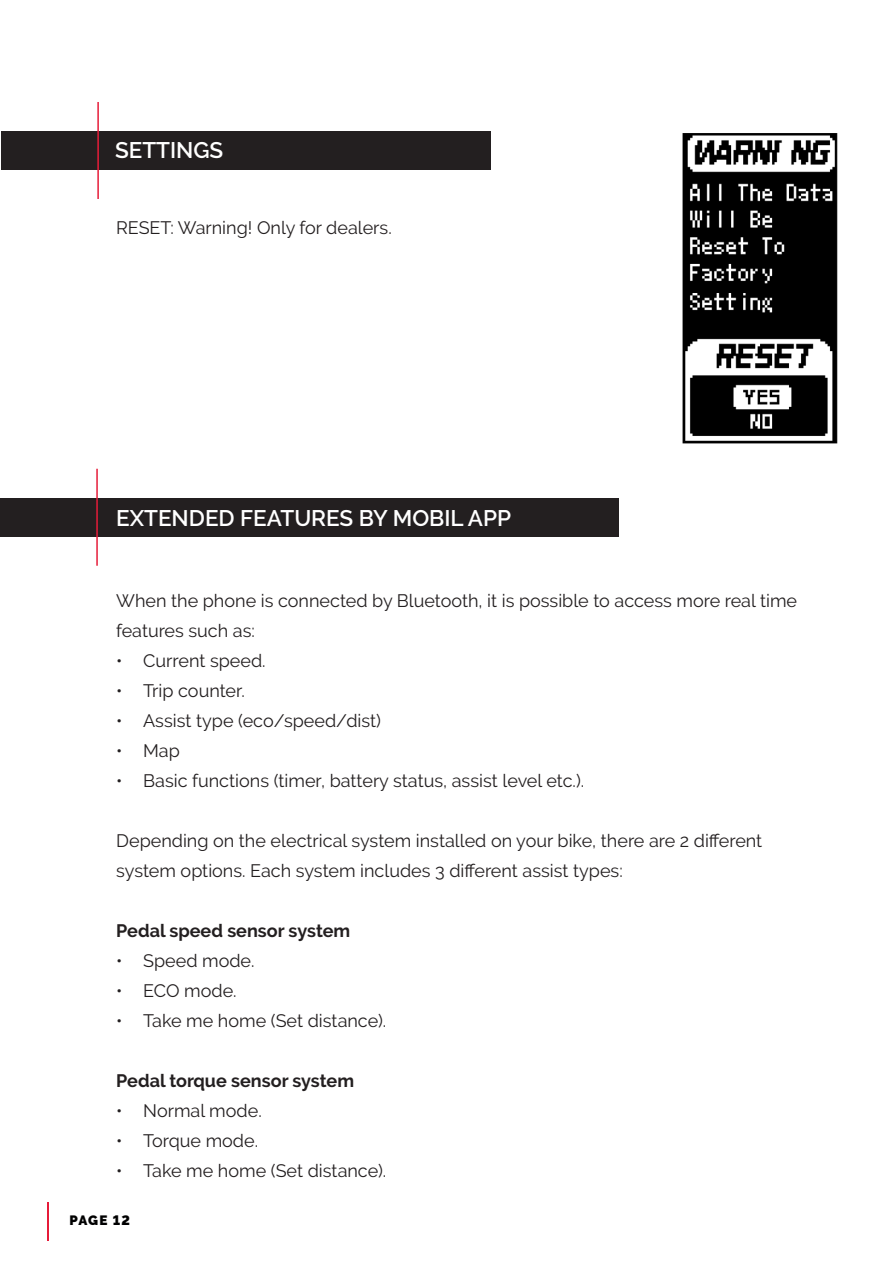
<style>
.page{position:relative;width:893px;height:1263px;background:#fff}
.page>*{position:absolute;margin:0;border:0;box-sizing:border-box;transform-origin:0 0}
.Overskrift_-_TOC{font:600 22.5px "Raleway";color:#fff}
.Overskrift_-_TOC_MAN{font:600 22.5px "Raleway";color:#fff}
.Brødtekst{font:18px/30px "Raleway";color:#231f20}
.Brødtekst-2{font:700 18px "Raleway";color:#231f20}
.OLD_Brødtekst{font:18px "Raleway";color:#231f20}
.t1{font:900 13.5px "Raleway";letter-spacing:.075em;color:#000001}
</style>
<div class="page">
<div style="left:1px;top:131px;width:489px;height:39px;background:#231f20"></div>
<hr style="left:97px;top:102px;width:2px;height:97px;background:#e61c39">
<div style="left:0;top:498px;width:618px;height:39px;background:#231f20"></div>
<hr style="left:96px;top:469px;width:2px;height:97px;background:#e61c39">
<hr style="left:892px;top:106px;width:1px;height:39px;background:#231f20">
<img style="left:682px;top:133px;width:156px;height:311px">
<hr style="left:47px;top:1202px;width:2px;height:39px;background:#e61b39">
<p class="Overskrift_-_TOC_MAN" style="left:115px;top:137px;width:110px">SETTINGS</p>
<p class="OLD_Brødtekst" style="left:116px;top:218px;width:277px">RESET: Warning! Only for dealers.</p>
<p class="Overskrift_-_TOC" style="left:116px;top:505px;width:396px">EXTENDED FEATURES BY MOBIL APP</p>
<p class="Brødtekst" style="left:116px;top:585px;width:682px">When the phone is connected by Bluetooth, it is possible to access more real time features such as:</p>
<p class="Brødtekst" style="left:116px;top:645px;width:151px">• Current speed.</p>
<p class="Brødtekst" style="left:116px;top:675px;width:130px">• Trip counter.</p>
<p class="Brødtekst" style="left:116px;top:705px;width:266px">• Assist type (eco/speed/dist)</p>
<p class="Brødtekst" style="left:116px;top:735px;width:65px">• Map</p>
<p class="Brødtekst" style="left:116px;top:765px;width:470px">• Basic functions (timer, battery status, assist level etc.).</p>
<p class="Brødtekst" style="left:116px;top:825px;width:648px">Depending on the electrical system installed on your bike, there are 2 different system options. Each system includes 3 different assist types:</p>
<p class="Brødtekst-2" style="left:116px;top:920px;width:236px">Pedal speed sensor system</p>
<p class="Brødtekst" style="left:116px;top:945px;width:140px">• Speed mode.</p>
<p class="Brødtekst" style="left:116px;top:975px;width:122px">• ECO mode.</p>
<p class="Brødtekst" style="left:116px;top:1005px;width:272px">• Take me home (Set distance).</p>
<p class="Brødtekst-2" style="left:116px;top:1070px;width:239px">Pedal torque sensor system</p>
<p class="Brødtekst" style="left:116px;top:1095px;width:147px">• Normal mode.</p>
<p class="Brødtekst" style="left:116px;top:1125px;width:143px">• Torque mode.</p>
<p class="Brødtekst" style="left:116px;top:1155px;width:272px">• Take me home (Set distance).</p>
<p class="t1" style="left:69px;top:1212px;width:62px">PAGE 12</p>
</div>
